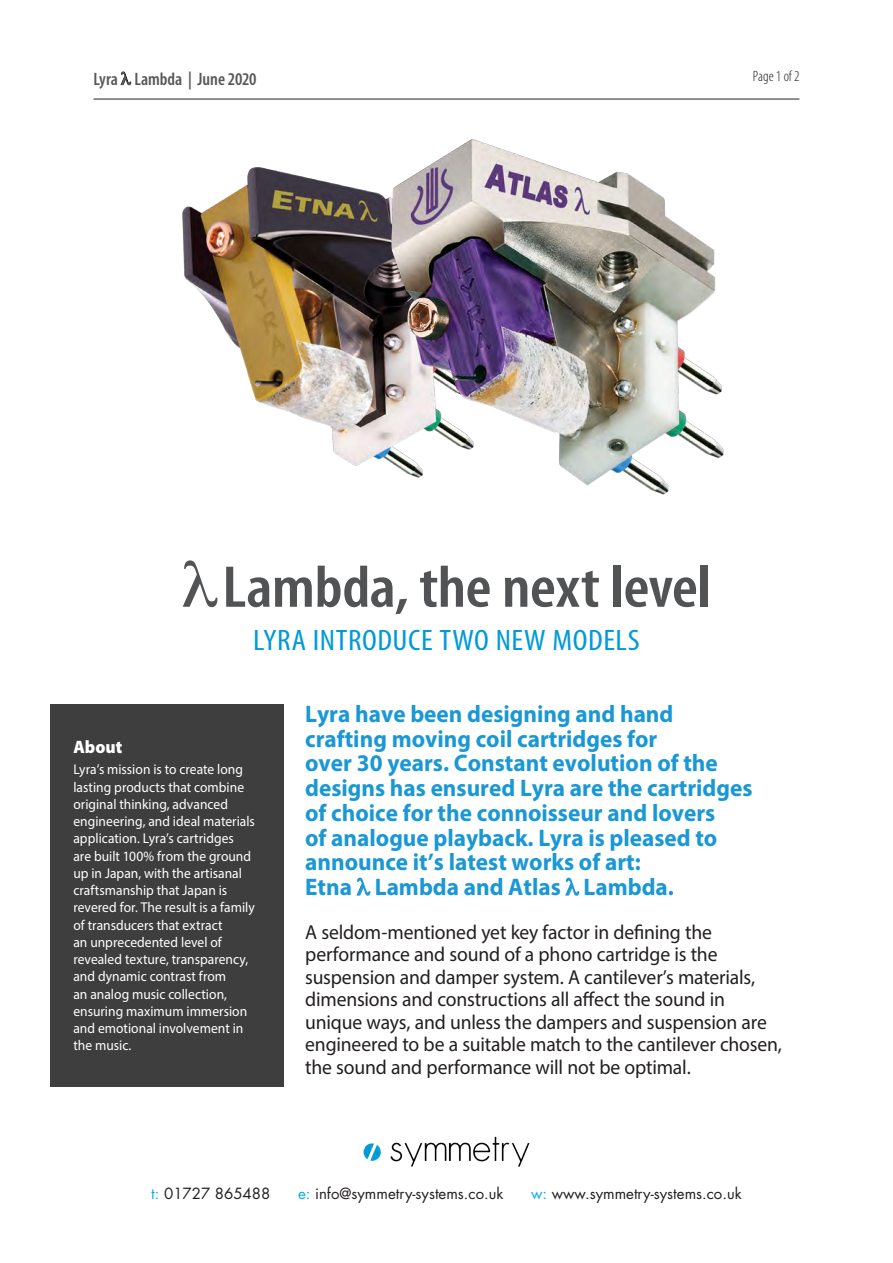
<style>
.page{position:relative;width:893px;height:1263px;background:#fff}
.page>*{position:absolute;margin:0;border:0;box-sizing:border-box;transform-origin:0 0}
.t1{font:600 condensed 59.4px "Myriad Pro";letter-spacing:-.01em;color:#525354;scale:1.11 1}
.t2{font:condensed 29.7px "Myriad Pro";letter-spacing:.015em;color:#009ad9;scale:1.11 1}
.t3{font:700 24px/24.8px "Myriad Pro";color:#1a98d6}
.t4{font:20.25px/22.5px "Myriad Pro";letter-spacing:-.01em;color:#231f20}
.t5{font:600 condensed 18px "Myriad Pro";color:#57585a}
.t6{font:900 18px "Myriad Pro";color:#fff;scale:.95 1}
.t7{font:15px "Futura";color:#231f20}
.t8{font:300 condensed 15px "Myriad Pro";color:#231f20}
.t9{font:14.25px/17.2px "Myriad Pro";color:#fff;scale:.95 1}
.s1{color:#00aeef}
</style>
<div class="page">
<img style="left:101px;top:98px;width:225px;height:327px">
<img style="left:326px;top:98px;width:466px;height:397px">
<div style="left:50px;top:704px;width:234px;height:382px;background:#3e3e3f"></div>
<img style="left:363px;top:1136px;width:167px;height:31px">
<hr style="left:94px;top:99px;width:705px;height:1px;background:#231f20">
<p class="t5" style="left:93px;top:68px;width:165px">Lyra Lambda | June 2020</p>
<p class="t8" style="left:753px;top:68px;width:48px">Page 1 of 2</p>
<h1 class="t1" style="left:222px;top:550px;width:442px">Lambda, the next level</h1>
<h2 class="t2" style="left:253px;top:622px;width:350px">LYRA INTRODUCE TWO NEW MODELS</h2>
<p class="t6" style="left:73px;top:735px;width:53px">About</p>
<p class="t9" style="left:73px;top:761px;width:193px">Lyra’s mission is to create long lasting products that combine original thinking, advanced engineering, and ideal materials application. Lyra’s cartridges are built 100% from the ground up in Japan, with the artisanal craftsmanship that Japan is revered for. The result is a family of transducers that extract<br>an unprecedented level of revealed texture, transparency, and dynamic contrast from<br>an analog music collection, ensuring maximum immersion and emotional involvement in the music.</p>
<p class="t3" style="left:305px;top:700px;width:449px">Lyra have been designing and hand crafting moving coil cartridges for<br>over 30 years. Constant evolution of the designs has ensured Lyra are the cartridges of choice for the connoisseur and lovers<br>of analogue playback. Lyra is pleased to announce it’s latest works of art:<br>Etna Lambda and Atlas Lambda.</p>
<p class="t4" style="left:305px;top:920px;width:478px">A seldom-mentioned yet key factor in defining the performance and sound of a phono cartridge is the suspension and damper system. A cantilever’s materials, dimensions and constructions all affect the sound in unique ways, and unless the dampers and suspension are engineered to be a suitable match to the cantilever chosen, the sound and performance will not be optimal.</p>
<p class="t7" style="left:151px;top:1184px;width:121px"><span class="s1">t:</span> 01727 865488</p>
<p class="t7" style="left:298px;top:1184px;width:207px"><span class="s1">e:</span> info@symmetry-systems.co.uk</p>
<p class="t7" style="left:531px;top:1184px;width:212px"><span class="s1">w:</span> www.symmetry-systems.co.uk</p>
</div>
